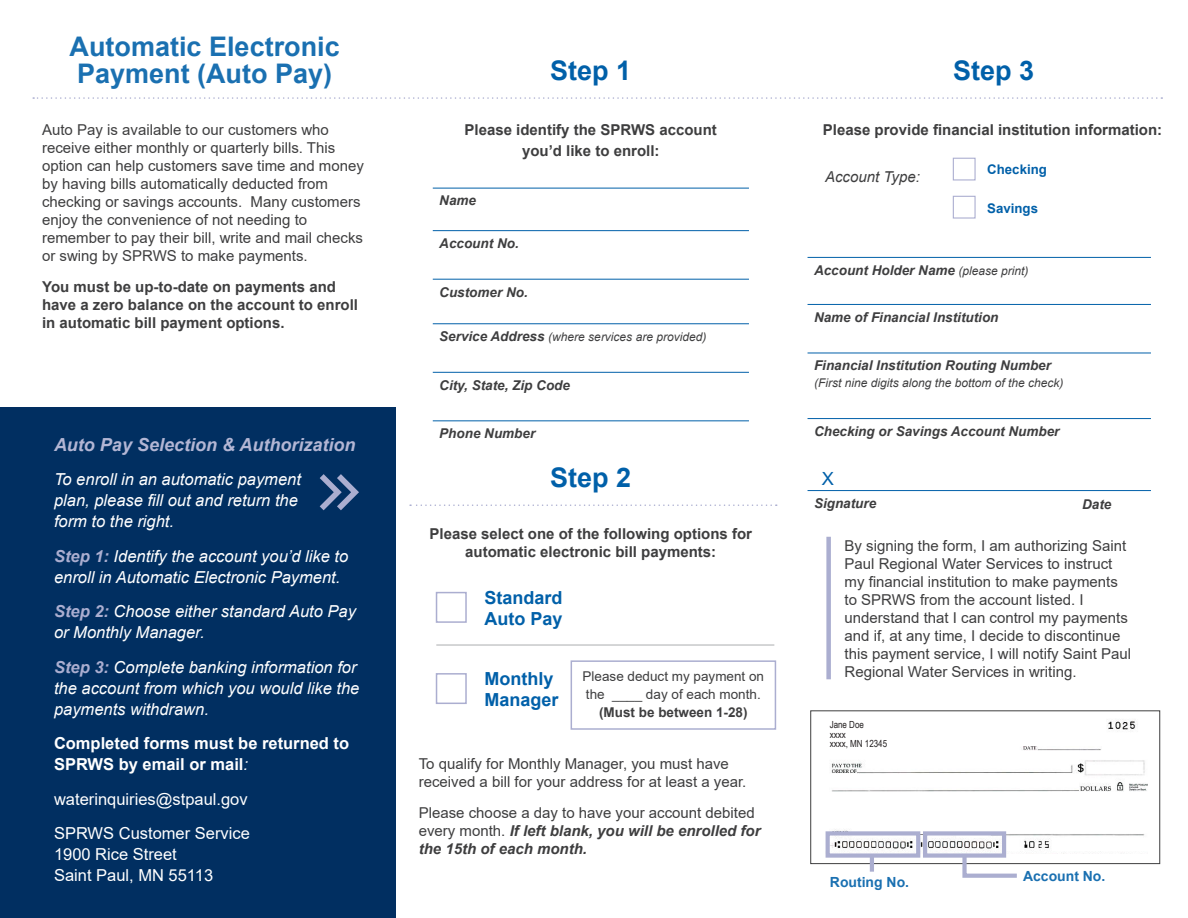
<style>
.page{position:relative;width:1188px;height:918px;background:#fff}
.page>*{position:absolute;margin:0;border:0;box-sizing:border-box;transform-origin:0 0}
.t1{font:700 27px/27px "Arial";color:#1a70b1}
.t2{font:700 27px "Arial";color:#0060a9}
.t3{font:18.15px "Arial";color:#0060a9}
.t4{font:italic 700 18px "Arial";color:#b3b6d4}
.t5{font:700 18px/21px "Arial";color:#0060a9}
.t6{font:italic 16.5px/21px "Arial";color:#fff}
.t7{font:16.5px/21px "Arial";color:#fff}
.t8{font:700 16.5px/21px "Arial";color:#fff}
.t9{font:15px/18px "Arial";color:#3e3e3f}
.t10{font:700 15px/18px "Arial";color:#3e3e3f;text-align:center}
.t11{font:italic 15px "Arial";color:#3e3e3f}
.t12{font:700 13.95px "Arial";color:#1a70b1}
.t13{font:italic 700 13.5px "Arial";color:#3e3e3f}
.t14{font:13.5px/18px "Arial";color:#3e3e3f;text-align:center}
.t15{font:700 13.2px "Arial";color:#0060a9}
.t16{font:italic 12px "Arial";color:#3e3e3f}
.t17{font:9.75px "Arial Narrow";color:#231f20}
.s1{font-weight:700;color:#abaed0}
.s2{font-weight:400;font-style:italic}
.s3{font-weight:700;font-size:13.5px}
.s4{font-weight:700}
.s5{font-weight:700;font-style:italic}
.s6{font-weight:400;font-size:12px}
</style>
<div class="page">
<div style="left:0;top:407px;width:395px;height:511px;background:#012f61"></div>
<svg style="left:33px;top:97px;width:1129px;height:2px"></svg>
<svg style="left:410px;top:504px;width:367px;height:2px"></svg>
<hr style="left:436px;top:644px;width:338px;height:2px;background:#c7c8ca">
<div style="left:826px;top:537px;width:5px;height:142px;background:#abaed0"></div>
<hr style="left:433px;top:188px;width:316px;height:1px;background:#0060a9">
<hr style="left:433px;top:230px;width:316px;height:1px;background:#0060a9">
<hr style="left:433px;top:279px;width:316px;height:1px;background:#0060a9">
<hr style="left:433px;top:324px;width:316px;height:1px;background:#0060a9">
<hr style="left:433px;top:372px;width:316px;height:1px;background:#0060a9">
<hr style="left:433px;top:421px;width:316px;height:1px;background:#0060a9">
<div style="left:953px;top:158px;width:23px;height:22px;border:1px solid #abaed0"></div>
<div style="left:953px;top:196px;width:23px;height:23px;border:1px solid #abaed0"></div>
<div style="left:436px;top:592px;width:31px;height:31px;border:2px solid #abaed0"></div>
<div style="left:436px;top:673px;width:31px;height:31px;border:2px solid #abaed0"></div>
<hr style="left:808px;top:257px;width:343px;height:1px;background:#0060a9">
<hr style="left:808px;top:304px;width:343px;height:1px;background:#0060a9">
<hr style="left:808px;top:353px;width:343px;height:1px;background:#0060a9">
<hr style="left:808px;top:418px;width:343px;height:1px;background:#0060a9">
<hr style="left:808px;top:490px;width:343px;height:1px;background:#0060a9">
<img style="left:831px;top:720px;width:317px;height:134px">
<div style="left:826px;top:831px;width:94px;height:27px;border:4px solid #abaed0"></div>
<div style="left:923px;top:831px;width:83px;height:27px;border:4px solid #abaed0"></div>
<div style="left:811px;top:711px;width:349px;height:153px;border:1px solid #3e3e3f"></div>
<svg style="left:960px;top:851px;width:61px;height:27px"></svg>
<hr style="left:870px;top:856px;width:4px;height:16px;background:#abaed0">
<div style="left:571px;top:660px;width:205px;height:70px;border:2px solid #abaed0"></div>
<svg style="left:319px;top:474px;width:40px;height:37px"></svg>
<p class="t1" style="left:70px;top:33px;width:272px">Automatic Electronic<br>Payment (Auto Pay)</p>
<p class="t9" style="left:42px;top:121px;width:323px">Auto Pay is available to our customers who receive either monthly or quarterly bills. This option can help customers save time and money by having bills automatically deducted from checking or savings accounts. Many customers enjoy the convenience of not needing to remember to pay their bill, write and mail checks or swing by SPRWS to make payments.</p>
<p class="t10" style="left:42px;top:278px;width:317px;text-align:left">You must be up-to-date on payments and have a zero balance on the account to enroll in automatic bill payment options.</p>
<p class="t4" style="left:54px;top:432px;width:303px">Auto Pay Selection &amp; Authorization</p>
<p class="t6" style="left:54px;top:469px;width:249px">To enroll in an automatic payment plan, please fill out and return the form to the right.</p>
<p class="t6" style="left:54px;top:545px;width:296px"><span class="s1">Step 1:</span> Identify the account you’d like to enroll in Automatic Electronic Payment.</p>
<p class="t6" style="left:54px;top:601px;width:304px"><span class="s1">Step 2:</span> Choose either standard Auto Pay or Monthly Manager.</p>
<p class="t6" style="left:54px;top:656px;width:307px"><span class="s1">Step 3:</span> Complete banking information for the account from which you would like the payments withdrawn.</p>
<p class="t8" style="left:54px;top:733px;width:297px">Completed forms must be returned to<br>SPRWS by email or mail<span class="s2">:</span></p>
<p class="t7" style="left:54px;top:788px;width:195px">waterinquiries@stpaul.gov</p>
<p class="t7" style="left:54px;top:823px;width:197px">SPRWS Customer Service<br>1900 Rice Street<br>Saint Paul, MN 55113</p>
<p class="t2" style="left:550px;top:52px;width:83px">Step 1</p>
<p class="t10" style="left:465px;top:119px;width:254px;line-height:21px">Please identify the SPRWS account you’d like to enroll:</p>
<p class="t13" style="left:439px;top:192px;width:38px">Name</p>
<p class="t13" style="left:439px;top:234px;width:81px">Account No.</p>
<p class="t13" style="left:439px;top:283px;width:90px">Customer No.</p>
<p class="t16" style="left:439px;top:329px;width:269px"><span class="s3">Service Address</span> (where services are provided)</p>
<p class="t13" style="left:439px;top:376px;width:132px">City, State, Zip Code</p>
<p class="t13" style="left:439px;top:424px;width:98px">Phone Number</p>
<p class="t2" style="left:550px;top:459px;width:83px">Step 2</p>
<p class="t10" style="left:429px;top:525px;width:324px">Please select one of the following options for automatic electronic bill payments:</p>
<p class="t5" style="left:484px;top:588px;width:80px">Standard<br>Auto Pay</p>
<p class="t5" style="left:484px;top:669px;width:76px">Monthly<br>Manager</p>
<p class="t14" style="left:583px;top:667px;width:183px">Please deduct my payment on the ____ day of each month. <span class="s4">(Must be between 1-28)</span></p>
<p class="t9" style="left:419px;top:754px;width:329px">To qualify for Monthly Manager, you must have received a bill for your address for at least a year.</p>
<p class="t9" style="left:419px;top:804px;width:343px">Please choose a day to have your account debited every month. <span class="s5">If left blank, you will be enrolled for the 15th of each month.</span></p>
<p class="t2" style="left:953px;top:52px;width:83px">Step 3</p>
<p class="t10" style="left:823px;top:121px;width:341px">Please provide financial institution information:</p>
<p class="t11" style="left:825px;top:167px;width:96px">Account Type:</p>
<p class="t15" style="left:987px;top:161px;width:61px">Checking</p>
<p class="t15" style="left:987px;top:199px;width:52px">Savings</p>
<p class="t13" style="left:814px;top:261px;width:216px">Account Holder Name <span class="s6">(please print)</span></p>
<p class="t13" style="left:814px;top:308px;width:186px">Name of Financial Institution</p>
<p class="t13" style="left:814px;top:357px;width:239px">Financial Institution Routing Number</p>
<p class="t16" style="left:814px;top:375px;width:251px">(First nine digits along the bottom of the check)</p>
<p class="t13" style="left:814px;top:422px;width:247px">Checking or Savings Account Number</p>
<p class="t3" style="left:822px;top:466px;width:14px">X</p>
<p class="t13" style="left:814px;top:494px;width:64px">Signature</p>
<p class="t13" style="left:1082px;top:496px;width:31px">Date</p>
<p class="t9" style="left:845px;top:537px;width:288px">By signing the form, I am authorizing Saint Paul Regional Water Services to instruct my financial institution to make payments to SPRWS from the account listed. I understand that I can control my payments and if, at any time, I decide to discontinue this payment service, I will notify Saint Paul Regional Water Services in writing.</p>
<p class="t17" style="left:830px;top:717px;width:36px">Jane Doe</p>
<p class="t17" style="left:830px;top:727px;width:18px">xxxx</p>
<p class="t17" style="left:830px;top:737px;width:59px">xxxx, MN 12345</p>
<p class="t12" style="left:830px;top:872px;width:81px">Routing No.</p>
<p class="t12" style="left:1023px;top:866px;width:84px">Account No.</p>
</div>
